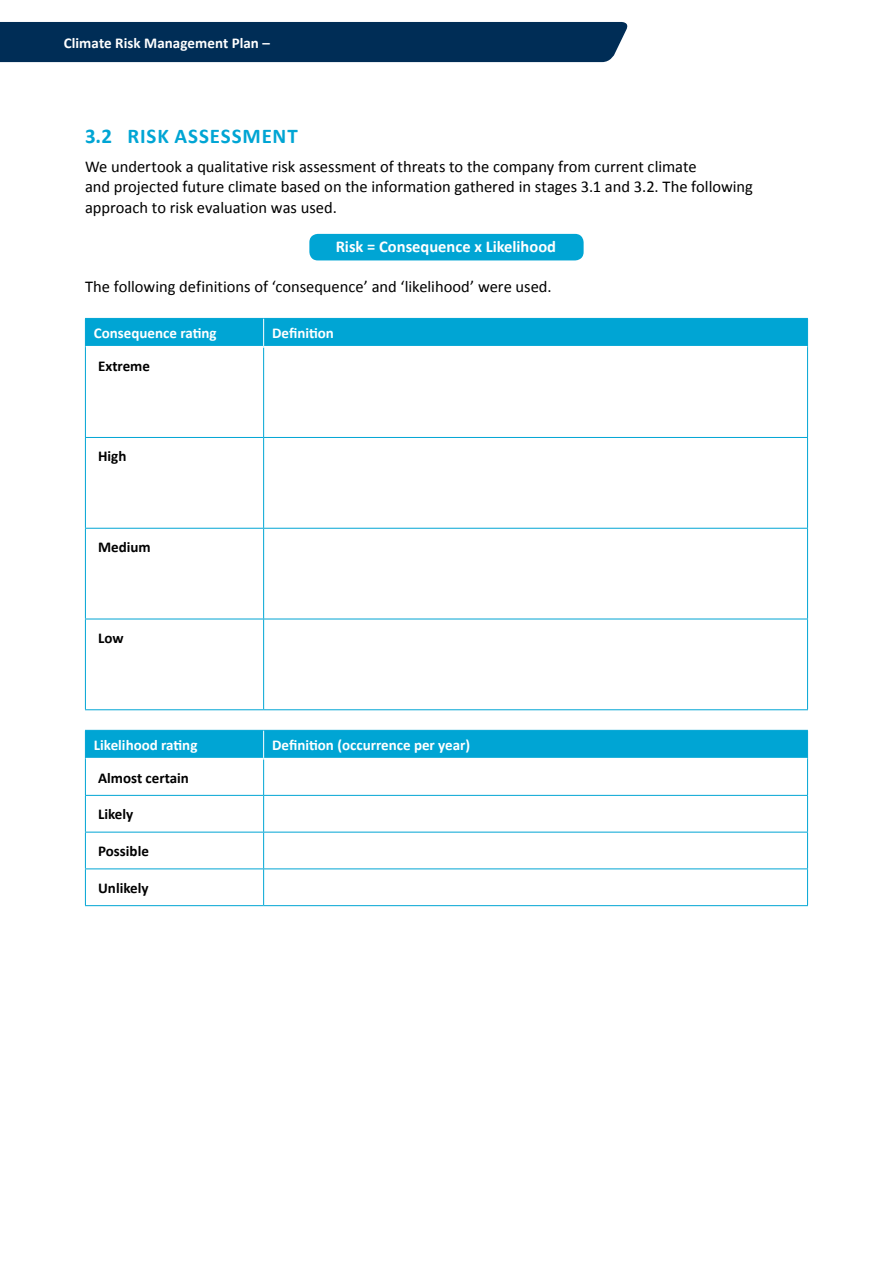
<style>
.page{position:relative;width:893px;height:1263px;background:#fff}
.page>*{position:absolute;margin:0;border:0;box-sizing:border-box;transform-origin:0 0}
.t1{font:700 21px "Calibri";letter-spacing:.04em;color:#00a5d4}
.t2{font:16.5px/20.2px "Calibri";color:#000}
.t3{font:700 16.5px "Calibri";color:#fff}
.t4{font:700 15px "Calibri";color:#fff}
.t5{font:700 15px "Calibri";color:#000}
</style>
<div class="page">
<div style="left:0;top:22px;width:628px;height:40px;background:#002d56"></div>
<div style="left:85px;top:318px;width:723px;height:29px;background:#00a5d4"></div>
<hr style="left:85px;top:347px;width:1px;height:90px;background:#00a5d4">
<hr style="left:263px;top:347px;width:1px;height:90px;background:#00a5d4">
<hr style="left:807px;top:347px;width:1px;height:90px;background:#00a5d4">
<hr style="left:85px;top:437px;width:179px;height:1px;background:#00a5d4">
<hr style="left:85px;top:438px;width:1px;height:90px;background:#00a5d4">
<hr style="left:264px;top:437px;width:544px;height:1px;background:#00a5d4">
<hr style="left:263px;top:438px;width:1px;height:90px;background:#00a5d4">
<hr style="left:807px;top:438px;width:1px;height:90px;background:#00a5d4">
<hr style="left:85px;top:528px;width:179px;height:1px;background:#00a5d4">
<hr style="left:85px;top:529px;width:1px;height:90px;background:#00a5d4">
<hr style="left:264px;top:528px;width:544px;height:1px;background:#00a5d4">
<hr style="left:263px;top:529px;width:1px;height:90px;background:#00a5d4">
<hr style="left:807px;top:529px;width:1px;height:90px;background:#00a5d4">
<hr style="left:85px;top:619px;width:179px;height:1px;background:#00a5d4">
<hr style="left:85px;top:619px;width:1px;height:90px;background:#00a5d4">
<hr style="left:264px;top:619px;width:544px;height:1px;background:#00a5d4">
<hr style="left:263px;top:619px;width:1px;height:90px;background:#00a5d4">
<hr style="left:807px;top:619px;width:1px;height:90px;background:#00a5d4">
<hr style="left:85px;top:709px;width:179px;height:1px;background:#00a5d4">
<hr style="left:264px;top:709px;width:544px;height:1px;background:#00a5d4">
<hr style="left:86px;top:346px;width:178px;height:1px;background:#fff">
<hr style="left:264px;top:346px;width:543px;height:1px;background:#fff">
<hr style="left:85px;top:759px;width:1px;height:36px;background:#00a5d4">
<hr style="left:263px;top:759px;width:1px;height:36px;background:#00a5d4">
<hr style="left:807px;top:759px;width:1px;height:36px;background:#00a5d4">
<hr style="left:85px;top:795px;width:179px;height:1px;background:#00a5d4">
<hr style="left:85px;top:796px;width:1px;height:36px;background:#00a5d4">
<hr style="left:264px;top:795px;width:544px;height:1px;background:#00a5d4">
<hr style="left:263px;top:796px;width:1px;height:36px;background:#00a5d4">
<hr style="left:807px;top:796px;width:1px;height:36px;background:#00a5d4">
<hr style="left:85px;top:832px;width:179px;height:1px;background:#00a5d4">
<hr style="left:85px;top:832px;width:1px;height:36px;background:#00a5d4">
<hr style="left:264px;top:832px;width:544px;height:1px;background:#00a5d4">
<hr style="left:263px;top:832px;width:1px;height:36px;background:#00a5d4">
<hr style="left:807px;top:832px;width:1px;height:36px;background:#00a5d4">
<hr style="left:85px;top:868px;width:179px;height:1px;background:#00a5d4">
<hr style="left:85px;top:869px;width:1px;height:36px;background:#00a5d4">
<hr style="left:264px;top:868px;width:544px;height:1px;background:#00a5d4">
<hr style="left:263px;top:869px;width:1px;height:36px;background:#00a5d4">
<hr style="left:807px;top:869px;width:1px;height:36px;background:#00a5d4">
<hr style="left:85px;top:905px;width:179px;height:1px;background:#00a5d4">
<hr style="left:264px;top:905px;width:544px;height:1px;background:#00a5d4">
<svg style="left:85px;top:730px;width:723px;height:29px;background:#02a5d4"></svg>
<hr style="left:86px;top:758px;width:178px;height:1px;background:#fff">
<hr style="left:264px;top:758px;width:543px;height:1px;background:#fff">
<div style="left:309px;top:234px;width:275px;height:26px;background:#00a5d4;border-radius:9px"></div>
<p class="t4" style="left:64px;top:34px;width:208px">Climate Risk Management Plan –</p>
<p class="t1" style="left:85px;top:123px;width:150px">3.2 Risk assessm</p>
<p class="t1" style="left:262px;top:123px;width:38px">ent</p>
<p class="t2" style="left:85px;top:156px;width:669px">We undertook a qualitative risk assessment of threats to the company from current climate<br>and projected future climate based on the information gathered in stages 3.1 and 3.2. The following approach to risk evaluation was used.</p>
<p class="t3" style="left:336px;top:237px;width:222px">Risk = Consequence x Likelihood</p>
<p class="t2" style="left:85px;top:276px;width:468px">The following definitions of ‘consequence’ and ‘likelihood’ were used.</p>
<p class="t4" style="left:94px;top:324px;width:124px">Consequence rating</p>
<p class="t4" style="left:272px;top:324px;width:63px">Definition</p>
<p class="t5" style="left:98px;top:356px;width:53px">Extreme</p>
<p class="t5" style="left:98px;top:447px;width:30px">High</p>
<p class="t5" style="left:98px;top:538px;width:54px">Medium</p>
<p class="t5" style="left:98px;top:629px;width:27px">Low</p>
<p class="t4" style="left:94px;top:736px;width:105px">Likelihood rating</p>
<p class="t4" style="left:272px;top:736px;width:200px">Definition (occurrence per year)</p>
<p class="t5" style="left:98px;top:768px;width:92px">Almost certain</p>
<p class="t5" style="left:98px;top:805px;width:37px">Likely</p>
<p class="t5" style="left:98px;top:842px;width:52px">Possible</p>
<p class="t5" style="left:98px;top:879px;width:52px">Unlikely</p>
</div>
